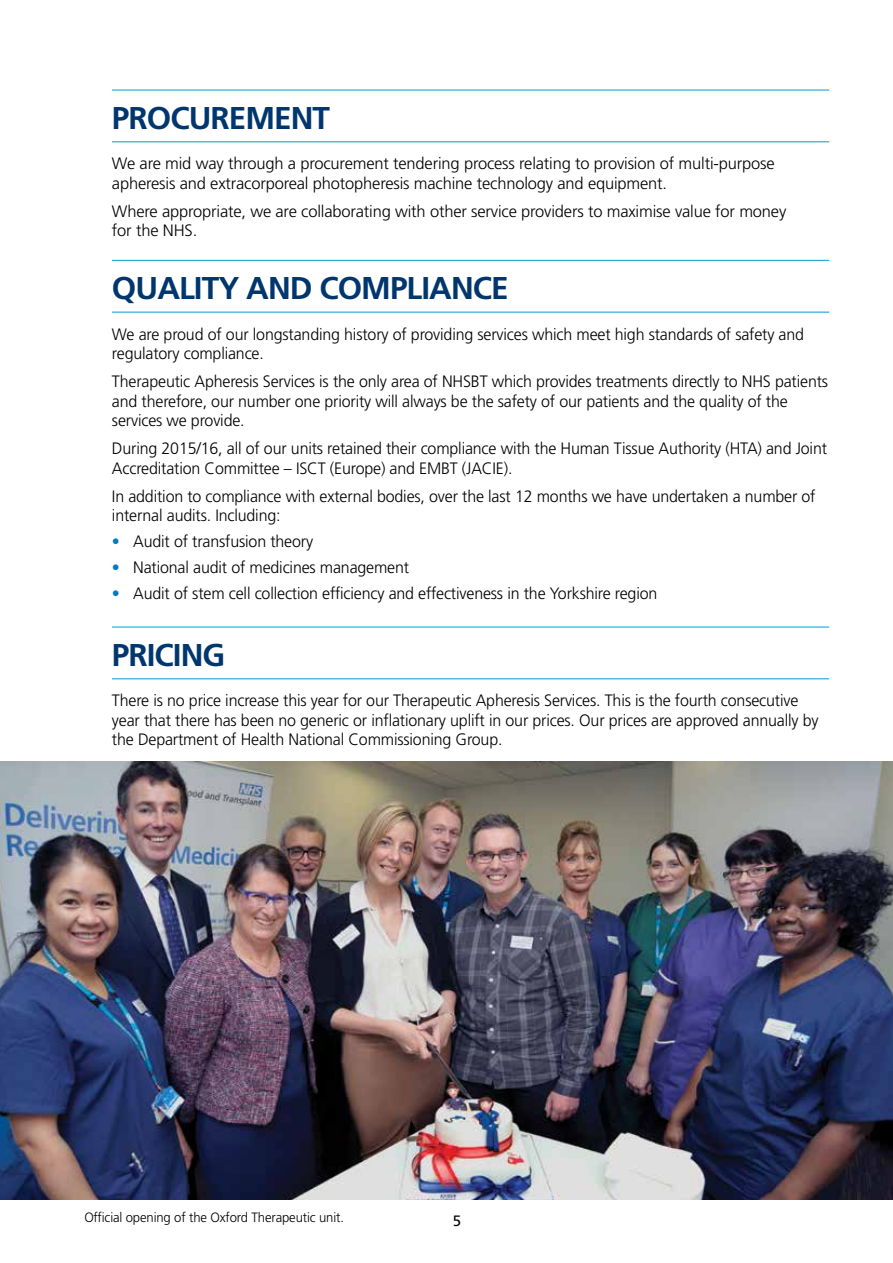
<style>
.page{position:relative;width:893px;height:1263px;background:#fff}
.page>*{position:absolute;margin:0;border:0;box-sizing:border-box;transform-origin:0 0}
.t1{font:700 31.5px "Frutiger";letter-spacing:-.03em;color:#00366e}
.t2{font:300 16.5px/19.5px "Frutiger";letter-spacing:-.01em;color:#000}
.t3{font:15px "Frutiger";color:#000}
.t4{font:300 13.5px "Frutiger";letter-spacing:-.01em;color:#000}
.s1{color:#007ac2}
</style>
<div class="page">
<img style="left:0;top:762px;width:893px;height:438px">
<hr style="left:112px;top:90px;width:717px;height:1px;background:#0099d8">
<hr style="left:112px;top:141px;width:717px;height:1px;background:#0099d8">
<hr style="left:112px;top:260px;width:717px;height:1px;background:#0099d8">
<hr style="left:112px;top:312px;width:717px;height:1px;background:#0099d8">
<hr style="left:112px;top:627px;width:717px;height:1px;background:#0099d8">
<hr style="left:112px;top:678px;width:717px;height:1px;background:#0099d8">
<h1 class="t1" style="left:112px;top:99px;width:220px">PROCUREMENT</h1>
<p class="t2" style="left:112px;top:154px;width:664px">We are mid way through a procurement tendering process relating to provision of multi-purpose apheresis and extracorporeal photopheresis machine technology and equipment.</p>
<p class="t2" style="left:112px;top:201px;width:676px">Where appropriate, we are collaborating with other service providers to maximise value for money for the NHS.</p>
<h1 class="t1" style="left:112px;top:269px;width:398px">QUALITY AND COMPLIANCE</h1>
<p class="t2" style="left:112px;top:324px;width:694px">We are proud of our longstanding history of providing services which meet high standards of safety and regulatory compliance.</p>
<p class="t2" style="left:112px;top:372px;width:718px">Therapeutic Apheresis Services is the only area of NHSBT which provides treatments directly to NHS patients and therefore, our number one priority will always be the safety of our patients and the quality of the services we provide.</p>
<p class="t2" style="left:112px;top:439px;width:717px">During 2015/16, all of our units retained their compliance with the Human Tissue Authority (HTA) and Joint<br>Accreditation Committee – ISCT (Europe) and EMBT (JACIE).</p>
<p class="t2" style="left:112px;top:486px;width:705px">In addition to compliance with external bodies, over the last 12 months we have undertaken a number of internal audits. Including:</p>
<p class="t2" style="left:112px;top:532px;width:203px"><span class="s1">•</span> Audit of transfusion theory</p>
<p class="t2" style="left:112px;top:557px;width:299px"><span class="s1">•</span> National audit of medicines management</p>
<p class="t2" style="left:112px;top:583px;width:547px"><span class="s1">•</span> Audit of stem cell collection efficiency and effectiveness in the Yorkshire region</p>
<h1 class="t1" style="left:112px;top:636px;width:115px">PRICING</h1>
<p class="t2" style="left:112px;top:691px;width:708px">There is no price increase this year for our Therapeutic Apheresis Services. This is the fourth consecutive year that there has been no generic or inflationary uplift in our prices. Our prices are approved annually by the Department of Health National Commissioning Group.</p>
<p class="t4" style="left:84px;top:1209px;width:261px">Official opening of the Oxford Therapeutic unit.</p>
<p class="t3" style="left:453px;top:1212px;width:10px">5</p>
</div>
